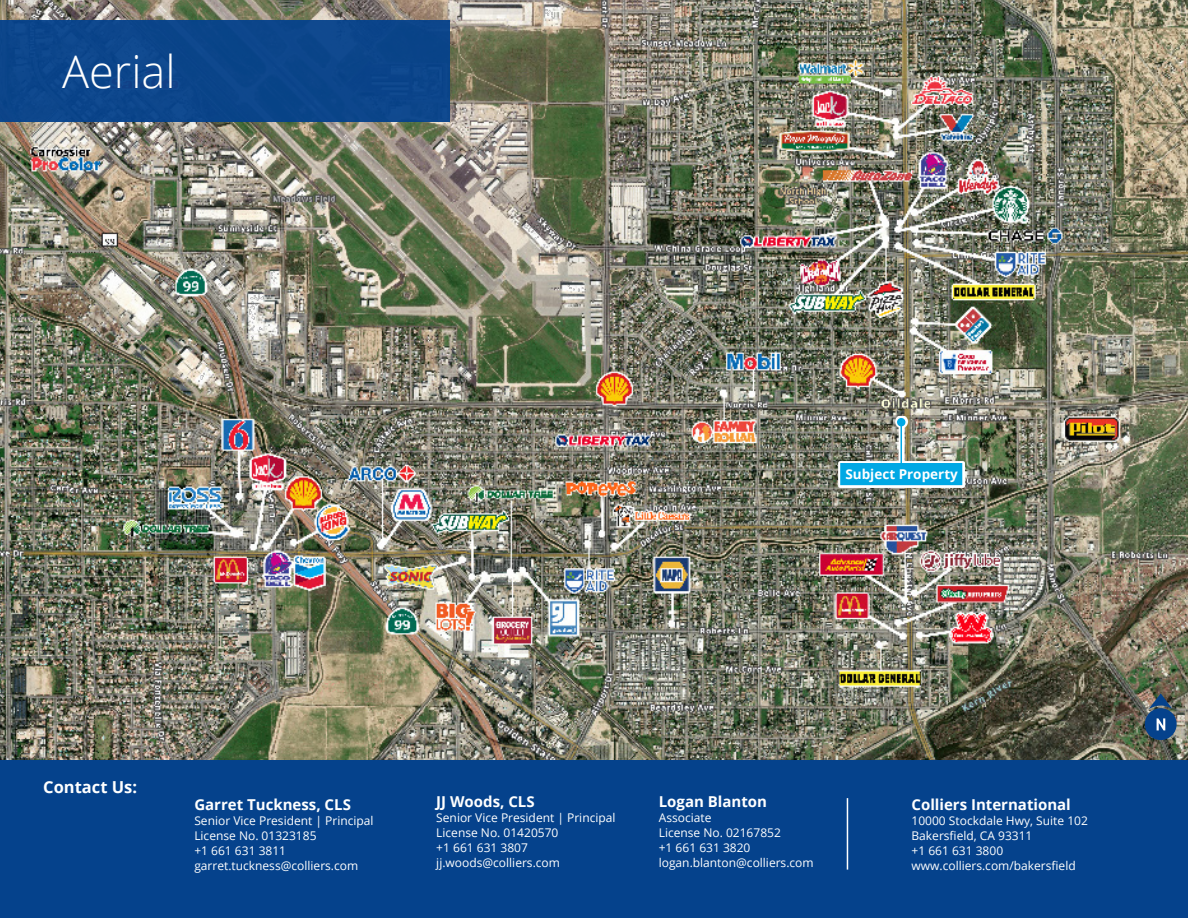
<style>
.page{position:relative;width:1188px;height:918px;background:#fff}
.page>*{position:absolute;margin:0;border:0;box-sizing:border-box;transform-origin:0 0}
.t1{font:300 45px "Open Sans";color:#fff}
.t2{font:700 16.5px "Open Sans";color:#fff}
.t3{font:700 15px "Open Sans";color:#fff}
.t4{font:700 13.5px "Open Sans";color:#fff}
.t5{font:12px "Open Sans";color:#fff}
</style>
<div class="page">
<img style="left:0;top:0;width:1188px;height:761px">
<div style="left:0;top:761px;width:1188px;height:157px;background:#05428c"></div>
<hr style="left:847px;top:798px;width:1px;height:72px;background:#fff">
<div style="left:0;top:20px;width:449px;height:102px;background:#05428c"></div>
<div style="left:1145px;top:708px;width:32px;height:32px;background:#05428c;border-radius:50%"></div>
<svg style="left:1157px;top:718px;width:8px;height:12px"></svg>
<svg style="left:1149px;top:693px;width:23px;height:16px"></svg>
<img style="left:838px;top:416px;width:127px;height:72px">
<hr style="left:901px;top:421px;width:1px;height:47px;background:#00a8e4">
<div style="left:898px;top:419px;width:7px;height:7px;background:#00a8e4;border-radius:50%"></div>
<div style="left:897px;top:418px;width:8px;height:8px;border:2px solid #00a8e4;border-radius:50%"></div>
<div style="left:840px;top:463px;width:122px;height:22px;background:#00a8e4"></div>
<p class="t1" style="left:62px;top:41px;width:115px">Aerial</p>
<p class="t4" style="left:845px;top:465px;width:114px">Subject Property</p>
<p class="t2" style="left:43px;top:776px;width:96px">Contact Us:</p>
<p class="t3" style="left:194px;top:794px;width:158px">Garret Tuckness, CLS</p>
<p class="t5" style="left:194px;top:812px;width:181px">Senior Vice President | Principal</p>
<p class="t5" style="left:194px;top:827px;width:124px">License No. 01323185</p>
<p class="t5" style="left:194px;top:842px;width:93px">+1 661 631 3811</p>
<p class="t5" style="left:194px;top:857px;width:165px">garret.tuckness@colliers.com</p>
<p class="t3" style="left:436px;top:791px;width:100px">JJ Woods, CLS</p>
<p class="t5" style="left:436px;top:810px;width:181px">Senior Vice President | Principal</p>
<p class="t5" style="left:436px;top:825px;width:124px">License No. 01420570</p>
<p class="t5" style="left:436px;top:840px;width:93px">+1 661 631 3807</p>
<p class="t5" style="left:436px;top:855px;width:125px">jj.woods@colliers.com</p>
<p class="t3" style="left:659px;top:791px;width:110px">Logan Blanton</p>
<p class="t5" style="left:659px;top:810px;width:54px">Associate</p>
<p class="t5" style="left:659px;top:825px;width:124px">License No. 02167852</p>
<p class="t5" style="left:659px;top:840px;width:93px">+1 661 631 3820</p>
<p class="t5" style="left:659px;top:855px;width:156px">logan.blanton@colliers.com</p>
<p class="t3" style="left:912px;top:794px;width:161px">Colliers International</p>
<p class="t5" style="left:912px;top:812px;width:178px">10000 Stockdale Hwy, Suite 102</p>
<p class="t5" style="left:912px;top:827px;width:122px">Bakersfield, CA 93311</p>
<p class="t5" style="left:912px;top:842px;width:93px">+1 661 631 3800</p>
<p class="t5" style="left:912px;top:857px;width:166px">www.colliers.com/bakersfield</p>
</div>
